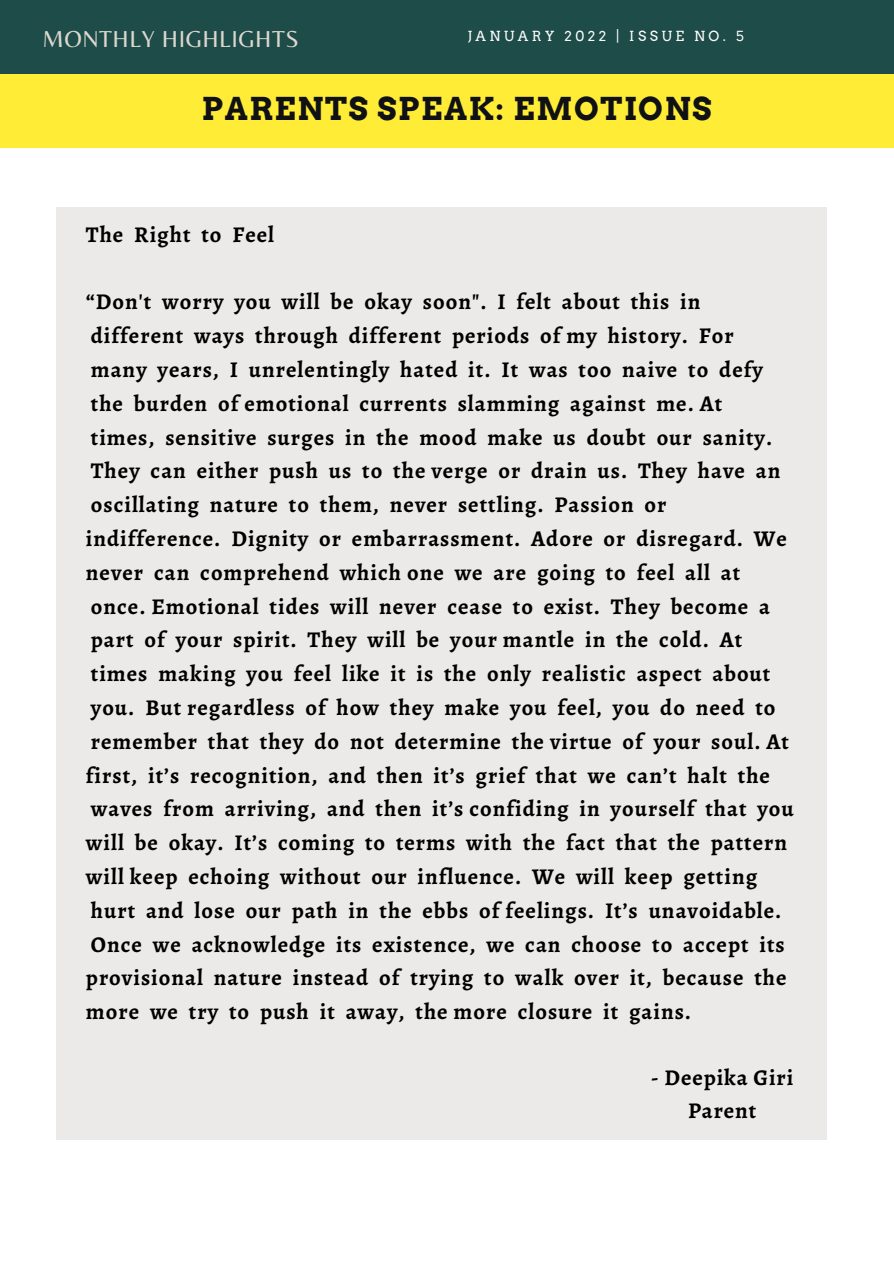
<style>
.page{position:relative;width:894px;height:1264px;background:#fff}
.page>*{position:absolute;margin:0;border:0;box-sizing:border-box;transform-origin:0 0}
.t1{font:700 31.5px "Arvo";letter-spacing:.05em;color:#101114}
.t2{font:24px "Belleza";letter-spacing:.02em;color:#dcd8d0}
.t3{font:700 22.5px/33.8px "Alegreya";letter-spacing:.045em;color:#000}
.t4{font:13.95px "Arvo";letter-spacing:.25em;color:#fff}
</style>
<div class="page">
<div style="left:0;top:0;width:893px;height:74px;background:#1e4c48"></div>
<div style="left:0;top:74px;width:893px;height:73px;background:#ffec37"></div>
<div style="left:56px;top:207px;width:770px;height:932px;background:#ebeae9"></div>
<p class="t2" style="left:43px;top:25px;width:257px">MONTHLY HIGHLIGHTS</p>
<p class="t4" style="left:467px;top:28px;width:278px">JANUARY 2022 | ISSUE NO. 5</p>
<h1 class="t1" style="left:202px;top:89px;width:511px">PARENTS SPEAK: EMOTIONS</h1>
<p class="t3" style="left:86px;top:217px;width:190px">The Right to Feel</p>
<p class="t3" style="left:86px;top:285px;width:709px">“Don't worry you will be okay soon". I felt about this in different ways through different periods of my history. For<br>many years, I unrelentingly hated it. It was too naive to defy the burden of emotional currents slamming against me. At<br>times, sensitive surges in the mood make us doubt our sanity.<br>They can either push us to the verge or drain us. They have an oscillating nature to them, never settling. Passion or indifference. Dignity or embarrassment. Adore or disregard. We never can comprehend which one we are going to feel all at once. Emotional tides will never cease to exist. They become a part of your spirit. They will be your mantle in the cold. At times making you feel like it is the only realistic aspect about you. But regardless of how they make you feel, you do need to remember that they do not determine the virtue of your soul. At first, it’s recognition, and then it’s grief that we can’t halt the waves from arriving, and then it’s confiding in yourself that you will be okay. It’s coming to terms with the fact that the pattern will keep echoing without our influence. We will keep getting hurt and lose our path in the ebbs of feelings. It’s unavoidable.<br>Once we acknowledge its existence, we can choose to accept its provisional nature instead of trying to walk over it, because the more we try to push it away, the more closure it gains.</p>
<p class="t3" style="left:650px;top:1060px;width:144px;line-height:32.7px;text-align:center">- Deepika Giri<br>Parent</p>
</div>
